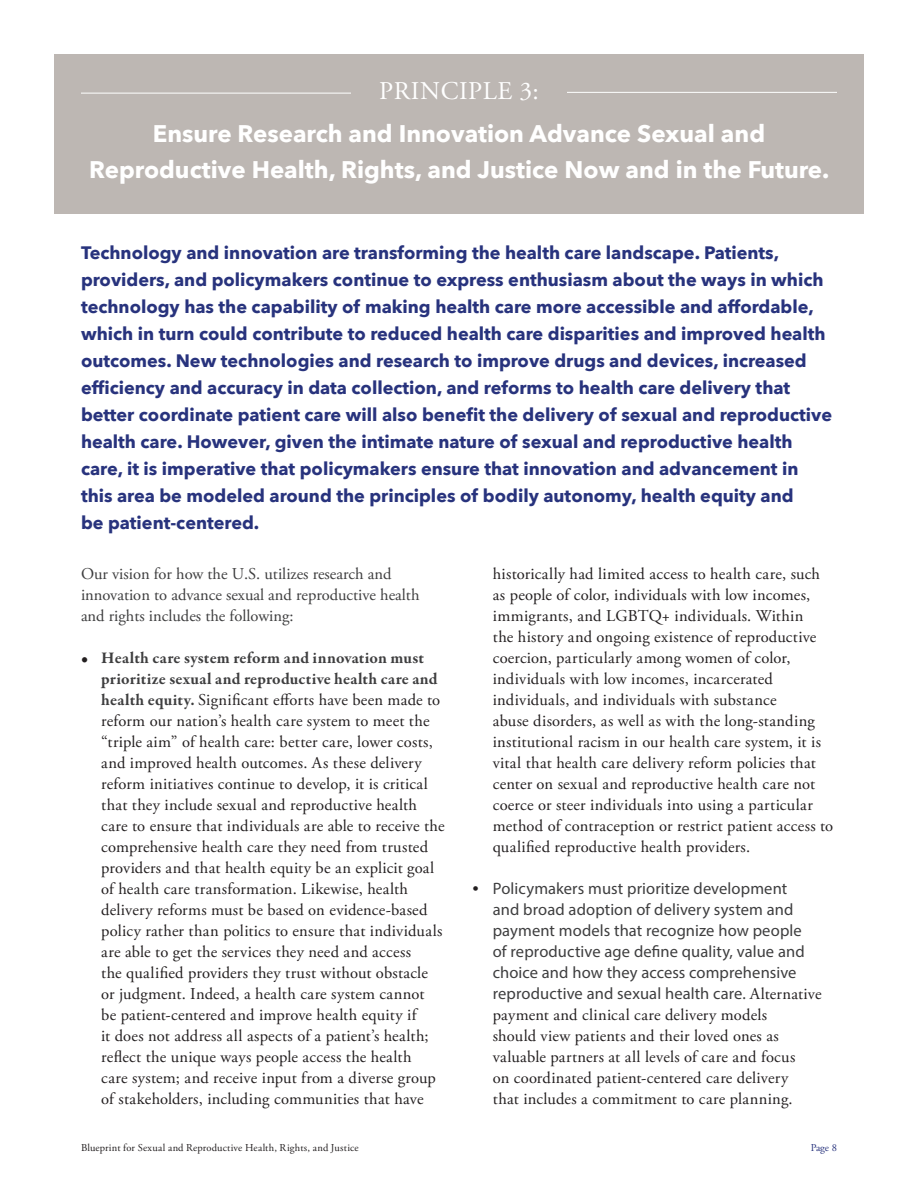
<style>
.page{position:relative;width:918px;height:1188px;background:#fff}
.page>*{position:absolute;margin:0;border:0;box-sizing:border-box;transform-origin:0 0}
.BPA_Principle_Caps{font:25.5px "Adobe Garamond Pro";letter-spacing:.025em;color:#fff}
.BPA_Box_Body_ES{font:700 24px/36px "Avenir Next";color:#fff;text-align:center}
.BPA_Body_First_Span{font:700 18px/27px "Avenir Next";color:#28337d}
.t1{font:16.5px/21px "Adobe Garamond Pro";letter-spacing:.015em;color:#231f20}
.t2{font:16.5px/21px "Myriad Pro";letter-spacing:.005em;color:#3e3e3f}
.BPA_Body{font:16.5px/21px "Adobe Garamond Pro";color:#3e3e3f}
.t3{font:10.5px "Adobe Garamond Pro";letter-spacing:.02em;color:#231f20}
.t4{font:10.5px "Adobe Garamond Pro";color:#28337d}
.s1{font-family:"Garamond Premr Pro"}
.s2{font-family:"Garamond Premr Pro";font-weight:700;color:#3e3e3f}
.s3{font-family:"Adobe Garamond Pro";color:#231f20}
</style>
<div class="page">
<div style="left:54px;top:54px;width:810px;height:86px;background:#bdb7b3"></div>
<hr style="left:567px;top:92px;width:270px;height:1px;background:#fff">
<hr style="left:81px;top:93px;width:270px;height:1px;background:#fff">
<div style="left:54px;top:105px;width:810px;height:109px;background:#bdb7b3"></div>
<p class="BPA_Principle_Caps" style="left:379px;top:76px;width:161px">PRINCIPLE 3:</p>
<p class="BPA_Box_Body_ES" style="left:89px;top:115px;width:742px">Ensure Research and Innovation Advance Sexual and<br>Reproductive Health, Rights, and Justice Now and in the Future.</p>
<p class="BPA_Body_First_Span" style="left:81px;top:239px;width:753px">Technology and innovation are transforming the health care landscape. Patients, providers, and policymakers continue to express enthusiasm about the ways in which technology has the capability of making health care more accessible and affordable, which in turn could contribute to reduced health care disparities and improved health outcomes. New technologies and research to improve drugs and devices, increased efficiency and accuracy in data collection, and reforms to health care delivery that better coordinate patient care will also benefit the delivery of sexual and reproductive health care. However, given the intimate nature of sexual and reproductive health care, it is imperative that policymakers ensure that innovation and advancement in this area be modeled around the principles of bodily autonomy, health equity and<br>be patient-centered.</p>
<p class="BPA_Body" style="left:81px;top:564px;width:340px">Our vision for how the U.S. utilizes research and innovation to advance sexual and reproductive health and rights includes the following:</p>
<p class="t1" style="left:101px;top:648px;width:345px;text-indent:-20px"><span class="s1">•</span> <span class="s2">Health care system reform and innovation must prioritize sexual and reproductive health care and health equity.</span> Significant efforts have been made to reform our nation’s health care system to meet the “triple aim” of health care: better care, lower costs, and improved health outcomes. As these delivery reform initiatives continue to develop, it is critical that they include sexual and reproductive health care to ensure that individuals are able to receive the comprehensive health care they need from trusted providers and that health equity be an explicit goal of health care transformation. Likewise, health delivery reforms must be based on evidence-based policy rather than politics to ensure that individuals are able to get the services they need and access<br>the qualified providers they trust without obstacle or judgment. Indeed, a health care system cannot<br>be patient-centered and improve health equity if<br>it does not address all aspects of a patient’s health; reflect the unique ways people access the health<br>care system; and receive input from a diverse group of stakeholders, including communities that have</p>
<p class="t1" style="left:493px;top:564px;width:342px">historically had limited access to health care, such as people of color, individuals with low incomes, immigrants, and LGBTQ+ individuals. Within<br>the history and ongoing existence of reproductive coercion, particularly among women of color, individuals with low incomes, incarcerated individuals, and individuals with substance<br>abuse disorders, as well as with the long-standing institutional racism in our health care system, it is vital that health care delivery reform policies that center on sexual and reproductive health care not coerce or steer individuals into using a particular method of contraception or restrict patient access to qualified reproductive health providers.</p>
<p class="t2" style="left:493px;top:878px;width:330px;text-indent:-20px"><span class="s3">•</span> Policymakers must prioritize development<br>and broad adoption of delivery system and payment models that recognize how people<br>of reproductive age define quality, value and choice and how they access comprehensive reproductive and sexual health care. <span class="s3">Alternative payment and clinical care delivery models<br>should view patients and their loved ones as valuable partners at all levels of care and focus<br>on coordinated patient-centered care delivery<br>that includes a commitment to care planning.</span></p>
<p class="t3" style="left:81px;top:1141px;width:279px">Blueprint for Sexual and Reproductive Health, Rights, and Justice</p>
<p class="t4" style="left:811px;top:1141px;width:28px">Page 8</p>
</div>
